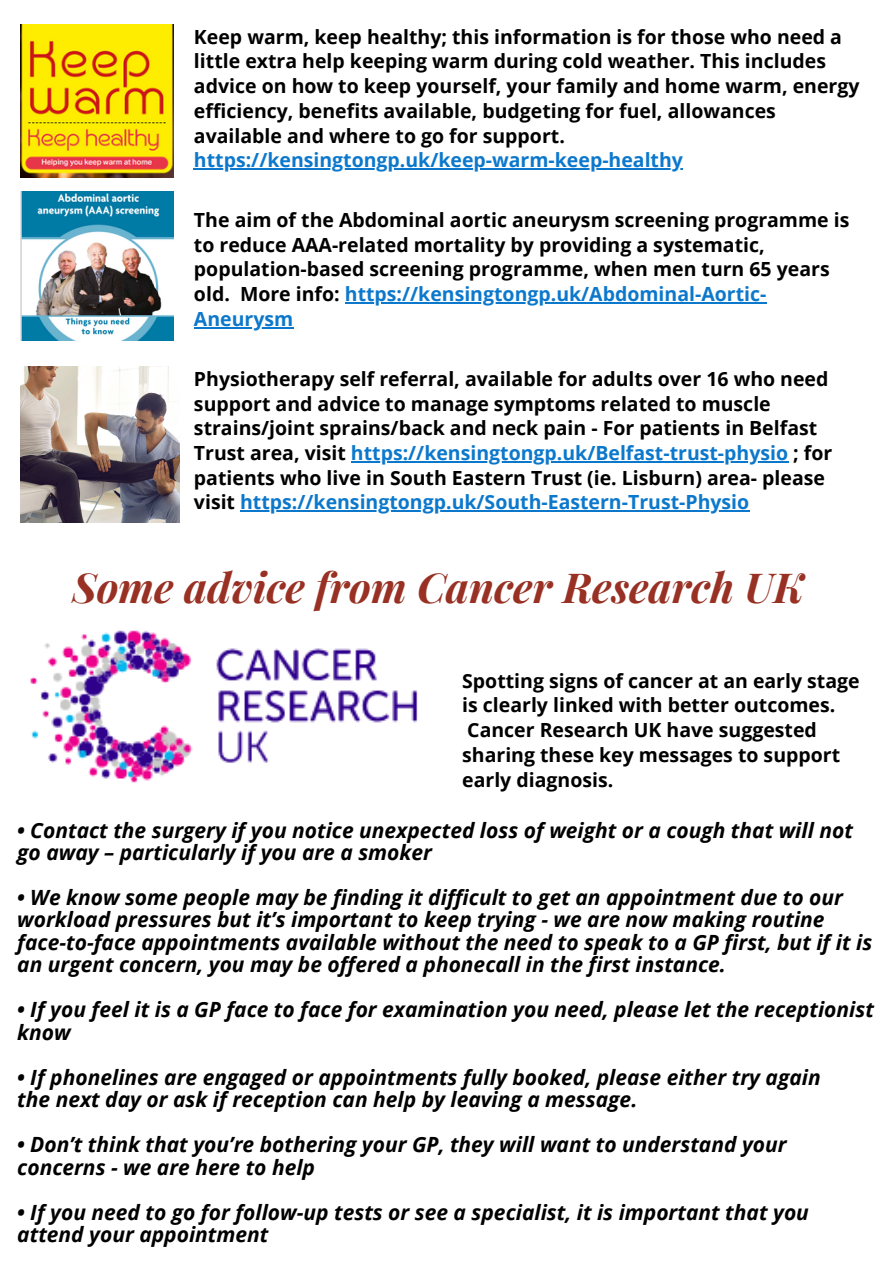
<style>
.page{position:relative;width:893px;height:1264px;background:#fff}
.page>*{position:absolute;margin:0;border:0;box-sizing:border-box;transform-origin:0 0}
.t1{font:italic 700 41.4px "Playfair Display";color:#983124}
.t2{font:italic 700 21px/22.5px "Open Sans";color:#000}
.t3{font:700 19.5px/24.8px "Open Sans";color:#000}
.t4{font:700 19.5px "Open Sans";color:#0c78cc}
.s1{color:#0c78cc}
</style>
<div class="page">
<img style="left:21px;top:24px;width:153px;height:153px">
<img style="left:21px;top:191px;width:153px;height:150px">
<img style="left:30px;top:630px;width:388px;height:153px">
<hr style="left:194px;top:168px;width:489px;height:1px;background:#0c78cc">
<hr style="left:345px;top:302px;width:421px;height:1px;background:#0c78cc">
<hr style="left:194px;top:327px;width:99px;height:1px;background:#0c78cc">
<hr style="left:351px;top:461px;width:437px;height:1px;background:#0c78cc">
<hr style="left:240px;top:510px;width:509px;height:1px;background:#0c78cc">
<img style="left:21px;top:366px;width:158px;height:157px">
<p class="t3" style="left:194px;top:24px;width:667px">Keep warm, keep healthy; this information is for those who need a little extra help keeping warm during cold weather. This includes advice on how to keep yourself, your family and home warm, energy efficiency, benefits available, budgeting for fuel, allowances available and where to go for support.</p>
<p class="t4" style="left:194px;top:146px;width:490px">https://kensingtongp.uk/keep-warm-keep-healthy</p>
<p class="t3" style="left:194px;top:207px;width:657px">The aim of the Abdominal aortic aneurysm screening programme is to reduce AAA-related mortality by providing a systematic, population-based screening programme, when men turn 65 years old. More info: <span class="s1">https://kensingtongp.uk/Abdominal-Aortic-Aneurysm</span></p>
<p class="t3" style="left:194px;top:366px;width:640px">Physiotherapy self referral, available for adults over 16 who need support and advice to manage symptoms related to muscle strains/joint sprains/back and neck pain - For patients in Belfast Trust area, visit <span class="s1">https://kensingtongp.uk/Belfast-trust-physio</span> ; for patients who live in South Eastern Trust (ie. Lisburn) area- please visit <span class="s1">https://kensingtongp.uk/South-Eastern-Trust-Physio</span></p>
<h1 class="t1" style="left:72px;top:557px;width:733px">Some advice from Cancer Research UK</h1>
<p class="t3" style="left:462px;top:667px;width:399px">Spotting signs of cancer at an early stage is clearly linked with better outcomes.<br>Cancer Research UK have suggested sharing these key messages to support early diagnosis.</p>
<p class="t2" style="left:17px;top:818px;width:837px">• Contact the surgery if you notice unexpected loss of weight or a cough that will not go away – particularly if you are a smoker</p>
<p class="t2" style="left:17px;top:885px;width:856px">• We know some people may be finding it difficult to get an appointment due to our workload pressures but it’s important to keep trying - we are now making routine face-to-face appointments available without the need to speak to a GP first, but if it is an urgent concern, you may be offered a phonecall in the first instance.</p>
<p class="t2" style="left:17px;top:998px;width:858px">• If you feel it is a GP face to face for examination you need, please let the receptionist know</p>
<p class="t2" style="left:17px;top:1065px;width:805px">• If phonelines are engaged or appointments fully booked, please either try again the next day or ask if reception can help by leaving a message.</p>
<p class="t2" style="left:17px;top:1132px;width:770px">• Don’t think that you’re bothering your GP, they will want to understand your concerns - we are here to help</p>
<p class="t2" style="left:17px;top:1200px;width:793px">• If you need to go for follow-up tests or see a specialist, it is important that you attend your appointment</p>
</div>
